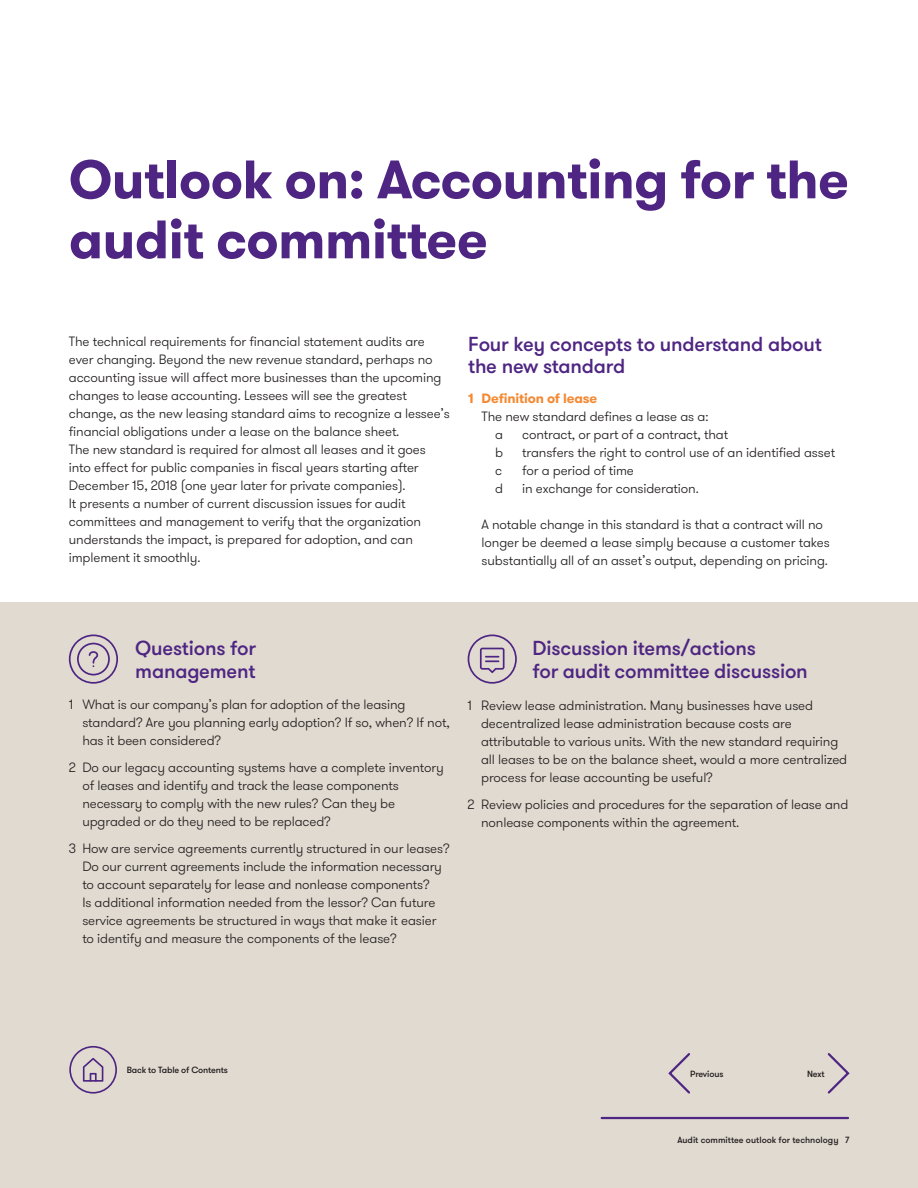
<style>
.page{position:relative;width:918px;height:1188px;background:#fff}
.page>*{position:absolute;margin:0;border:0;box-sizing:border-box;transform-origin:0 0}
.t1{font:700 54px/60px "GT Walsheim";letter-spacing:-.01em;color:#4e2582}
.t2{font:500 20.25px/22.5px "GT Walsheim";letter-spacing:-.01em;color:#4e2582}
.t3{font:300 13.5px/18px "GT Walsheim";letter-spacing:-.01em;color:#231f20}
.t4{font:700 13.5px "GT Walsheim";letter-spacing:-.01em;color:#f58932}
.t5{font:500 9px "GT Walsheim";letter-spacing:-.01em;color:#231f20}
</style>
<div class="page">
<div style="left:0;top:603px;width:918px;height:585px;background:#e0dad0"></div>
<svg style="left:827px;top:1053px;width:23px;height:41px"></svg>
<svg style="left:668px;top:1053px;width:22px;height:41px"></svg>
<hr style="left:602px;top:1117px;width:246px;height:2px;background:#4e2582">
<svg style="left:69px;top:634px;width:49px;height:50px"></svg>
<svg style="left:468px;top:634px;width:49px;height:50px"></svg>
<svg style="left:69px;top:1046px;width:48px;height:48px"></svg>
<h1 class="t1" style="left:69px;top:150px;width:782px">Outlook on: Accounting for the audit committee</h1>
<p class="t3" style="left:69px;top:333px;width:383px">The technical requirements for financial statement audits are ever changing. Beyond the new revenue standard, perhaps no accounting issue will affect more businesses than the upcoming changes to lease accounting. Lessees will see the greatest change, as the new leasing standard aims to recognize a lessee’s financial obligations under a lease on the balance sheet.<br>The new standard is required for almost all leases and it goes into effect for public companies in fiscal years starting after December 15, 2018 (one year later for private companies).<br>It presents a number of current discussion issues for audit committees and management to verify that the organization understands the impact, is prepared for adoption, and can implement it smoothly.</p>
<h2 class="t2" style="left:468px;top:333px;width:355px">Four key concepts to understand about the new standard</h2>
<p class="t4" style="left:468px;top:389px;width:131px">1 Definition of lease</p>
<p class="t3" style="left:495px;top:407px;width:215px;text-indent:-14px">The new standard defines a lease as a: a</p>
<p class="t3" style="left:522px;top:425px;width:208px">contract, or part of a contract, that</p>
<p class="t3" style="left:495px;top:443px;width:10px">b</p>
<p class="t3" style="left:522px;top:443px;width:315px">transfers the right to control use of an identified asset</p>
<p class="t3" style="left:495px;top:461px;width:9px">c</p>
<p class="t3" style="left:522px;top:461px;width:113px">for a period of time</p>
<p class="t3" style="left:495px;top:479px;width:9px">d</p>
<p class="t3" style="left:522px;top:479px;width:178px">in exchange for consideration.</p>
<p class="t3" style="left:482px;top:515px;width:350px">A notable change in this standard is that a contract will no longer be deemed a lease simply because a customer takes substantially all of an asset’s output, depending on pricing.</p>
<h2 class="t2" style="left:135px;top:637px;width:122px">Questions for management</h2>
<h2 class="t2" style="left:533px;top:637px;width:277px">Discussion items/actions<br>for audit committee discussion</h2>
<p class="t3" style="left:481px;top:696px;width:368px;text-indent:-14px">1 Review lease administration. Many businesses have used decentralized lease administration because costs are attributable to various units. With the new standard requiring all leases to be on the balance sheet, would a more centralized process for lease accounting be useful?</p>
<p class="t3" style="left:481px;top:795px;width:369px;text-indent:-14px">2 Review policies and procedures for the separation of lease and nonlease components within the agreement.</p>
<p class="t3" style="left:82px;top:696px;width:369px;text-indent:-14px">1 What is our company’s plan for adoption of the leasing standard? Are you planning early adoption? If so, when? If not, has it been considered?</p>
<p class="t3" style="left:82px;top:759px;width:363px;text-indent:-14px">2 Do our legacy accounting systems have a complete inventory of leases and identify and track the lease components necessary to comply with the new rules? Can they be upgraded or do they need to be replaced?</p>
<p class="t3" style="left:82px;top:840px;width:369px;text-indent:-14px">3 How are service agreements currently structured in our leases?<br>Do our current agreements include the information necessary to account separately for lease and nonlease components?<br>Is additional information needed from the lessor? Can future service agreements be structured in ways that make it easier to identify and measure the components of the lease?</p>
<p class="t5" style="left:127px;top:1064px;width:103px">Back to Table of Contents</p>
<p class="t5" style="left:690px;top:1069px;width:35px">Previous</p>
<p class="t5" style="left:807px;top:1069px;width:19px">Next</p>
<p class="t5" style="left:677px;top:1135px;width:174px">Audit committee outlook for technology 7</p>
</div>
